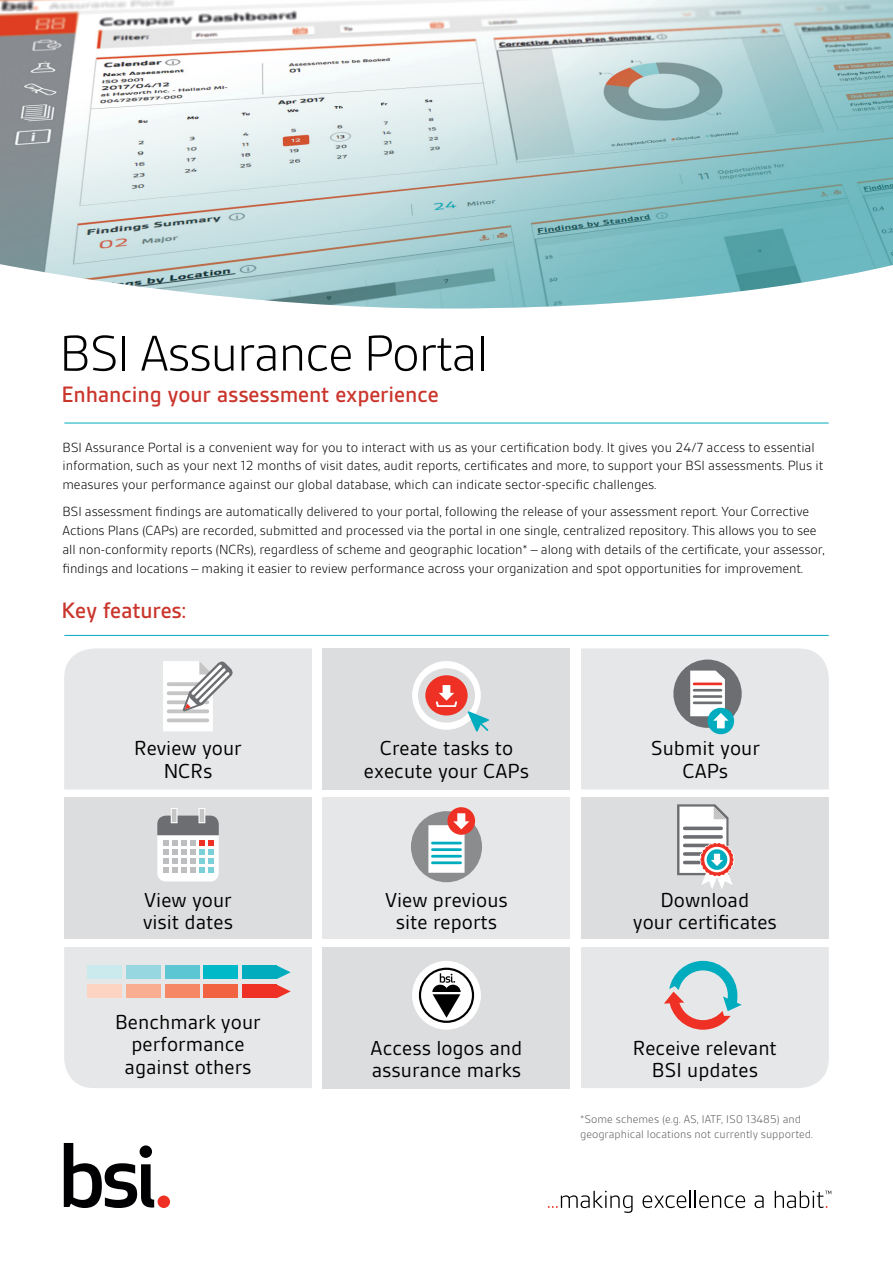
<style>
.page{position:relative;width:893px;height:1263px;background:#fff}
.page>*{position:absolute;margin:0;border:0;box-sizing:border-box;transform-origin:0 0}
.t1{font:300 54px "BSI Gesta";letter-spacing:-.03em;color:#000}
.t2{font:500 24px "BSI Gesta";letter-spacing:-.005em;color:#ca352c}
.t3{font:21.75px/22.5px "BSI Gesta";color:#000;text-align:center}
.t4{font:300 14.25px/18.8px "BSI Gesta";letter-spacing:-.01em;color:#000}
.t5{font:300 12px/14.4px "BSI Gesta";color:#58595b}
</style>
<div class="page">
<img style="left:0;top:0;width:893px;height:308px">
<div style="left:323px;top:947px;width:247px;height:141px;background:#dcddde"></div>
<div style="left:64px;top:798px;width:248px;height:141px;background:#dcddde"></div>
<div style="left:323px;top:798px;width:247px;height:141px;background:#e6e7e8"></div>
<div style="left:323px;top:648px;width:247px;height:141px;background:#dcddde"></div>
<div style="left:581px;top:798px;width:248px;height:141px;background:#dcddde"></div>
<svg style="left:157px;top:808px;width:62px;height:73px;background:#c8c9cb"></svg>
<svg style="left:64px;top:648px;width:248px;height:141px;background:#e5e6e7"></svg>
<svg style="left:412px;top:661px;width:77px;height:71px"></svg>
<div style="left:412px;top:961px;width:69px;height:69px;background:#fff;border-radius:50%"></div>
<svg style="left:419px;top:968px;width:55px;height:55px"></svg>
<svg style="left:447px;top:807px;width:28px;height:28px"></svg>
<svg style="left:411px;top:811px;width:71px;height:71px"></svg>
<svg style="left:581px;top:648px;width:248px;height:141px;background:#dcdfe0"></svg>
<div style="left:581px;top:947px;width:248px;height:141px;background:#e6e7e8"></div>
<svg style="left:677px;top:804px;width:58px;height:85px"></svg>
<svg style="left:64px;top:1143px;width:90px;height:65px"></svg>
<div style="left:158px;top:1195px;width:12px;height:13px;background:#ee3124;border-radius:50%"></div>
<svg style="left:548px;top:1191px;width:85px;height:22px"></svg>
<svg style="left:643px;top:1191px;width:102px;height:17px"></svg>
<svg style="left:755px;top:1195px;width:9px;height:13px"></svg>
<svg style="left:775px;top:1191px;width:56px;height:17px"></svg>
<hr style="left:64px;top:635px;width:765px;height:1px;background:#00acbd">
<hr style="left:64px;top:423px;width:765px;height:1px;background:#00acbd">
<svg style="left:64px;top:947px;width:248px;height:141px;background:#dddede"></svg>
<p class="t1" style="left:59px;top:325px;width:430px">BSI Assurance Portal</p>
<p class="t2" style="left:61px;top:382px;width:379px">Enhancing your assessment experience</p>
<p class="t4" style="left:63px;top:438px;width:762px">BSI Assurance Portal is a convenient way for you to interact with us as your certification body. It gives you 24/7 access to essential information, such as your next 12 months of visit dates, audit reports, certificates and more, to support your BSI assessments. Plus it measures your performance against our global database, which can indicate sector-specific challenges.</p>
<p class="t4" style="left:63px;top:502px;width:764px">BSI assessment findings are automatically delivered to your portal, following the release of your assessment report. Your Corrective Actions Plans (CAPs) are recorded, submitted and processed via the portal in one single, centralized repository. This allows you to see all non-conformity reports (NCRs), regardless of scheme and geographic location* – along with details of the certificate, your assessor, findings and locations – making it easier to review performance across your organization and spot opportunities for improvement.</p>
<p class="t2" style="left:61px;top:597px;width:126px">Key features:</p>
<p class="t3" style="left:134px;top:737px;width:109px">Review your<br>NCRs</p>
<p class="t3" style="left:143px;top:889px;width:91px;text-align:left">View your visit dates</p>
<p class="t3" style="left:115px;top:1010px;width:147px">Benchmark your performance against others</p>
<p class="t3" style="left:364px;top:737px;width:166px">Create tasks to execute your CAPs</p>
<p class="t3" style="left:385px;top:889px;width:124px">View previous site reports</p>
<p class="t3" style="left:371px;top:1036px;width:153px;text-align:left">Access logos and assurance marks</p>
<p class="t3" style="left:651px;top:737px;width:111px">Submit your<br>CAPs</p>
<p class="t3" style="left:633px;top:889px;width:146px">Download<br>your certificates</p>
<p class="t3" style="left:633px;top:1036px;width:145px">Receive relevant<br>BSI updates</p>
<p class="t5" style="left:580px;top:1112px;width:234px">*Some schemes (e.g. AS, IATF, IS0 13485) and geographical locations not currently supported.</p>
</div>
